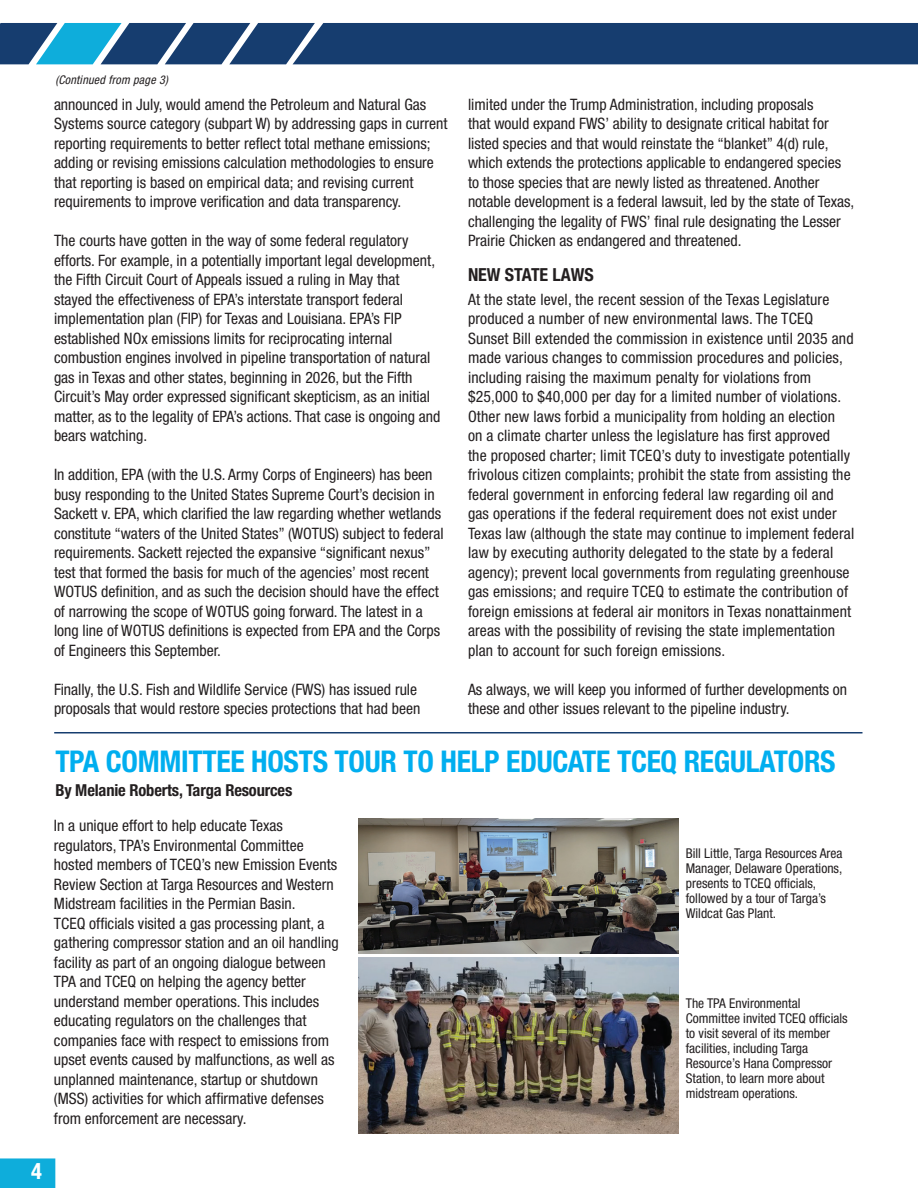
<style>
.page{position:relative;width:918px;height:1188px;background:#fff}
.page>*{position:absolute;margin:0;border:0;box-sizing:border-box;transform-origin:0 0}
.t1{font:700 condensed 30px "Helvetica Neue LT Std";letter-spacing:-.01em;color:#00aeef}
.t2{font:700 condensed 22.5px "Helvetica Neue LT Std";color:#fff}
.t3{font:700 condensed 18px "Helvetica Neue LT Std";color:#231f20}
.t4{font:700 condensed 16.5px "Helvetica Neue LT Std";letter-spacing:-.01em;color:#231f20}
.t5{font:condensed 15.75px/19.5px "Helvetica Neue LT Std";color:#231f20}
.t6{font:condensed 13.5px/15px "Helvetica Neue LT Std";color:#231f20}
.t7{font:italic condensed 12px "Helvetica Neue LT Std";letter-spacing:.02em;color:#231f20}
</style>
<div class="page">
<svg style="left:0;top:23px;width:918px;height:41px;background:#1f4b7b"></svg>
<div style="left:1px;top:1159px;width:54px;height:28px;background:#0eaddb"></div>
<div style="left:0;top:1158px;width:55px;height:30px;border:2px solid #0eaddb"></div>
<hr style="left:54px;top:732px;width:808px;height:2px;background:#163d6f">
<img style="left:359px;top:958px;width:319px;height:176px">
<img style="left:359px;top:818px;width:319px;height:135px">
<p class="t7" style="left:55px;top:73px;width:114px">(Continued from page 3)</p>
<p class="t5" style="left:54px;top:95px;width:395px">announced in July, would amend the Petroleum and Natural Gas Systems source category (subpart W) by addressing gaps in current reporting requirements to better reflect total methane emissions; adding or revising emissions calculation methodologies to ensure that reporting is based on empirical data; and revising current requirements to improve verification and data transparency.</p>
<p class="t5" style="left:54px;top:231px;width:388px">The courts have gotten in the way of some federal regulatory efforts. For example, in a potentially important legal development, the Fifth Circuit Court of Appeals issued a ruling in May that stayed the effectiveness of EPA’s interstate transport federal implementation plan (FIP) for Texas and Louisiana. EPA’s FIP established NOx emissions limits for reciprocating internal combustion engines involved in pipeline transportation of natural gas in Texas and other states, beginning in 2026, but the Fifth Circuit’s May order expressed significant skepticism, as an initial matter, as to the legality of EPA’s actions. That case is ongoing and bears watching.</p>
<p class="t5" style="left:54px;top:465px;width:391px">In addition, EPA (with the U.S. Army Corps of Engineers) has been busy responding to the United States Supreme Court’s decision in Sackett v. EPA, which clarified the law regarding whether wetlands constitute “waters of the United States” (WOTUS) subject to federal requirements. Sackett rejected the expansive “significant nexus” test that formed the basis for much of the agencies’ most recent WOTUS definition, and as such the decision should have the effect of narrowing the scope of WOTUS going forward. The latest in a long line of WOTUS definitions is expected from EPA and the Corps of Engineers this September.</p>
<p class="t5" style="left:54px;top:679px;width:368px">Finally, the U.S. Fish and Wildlife Service (FWS) has issued rule proposals that would restore species protections that had been</p>
<p class="t5" style="left:468px;top:94px;width:388px">limited under the Trump Administration, including proposals<br>that would expand FWS’ ability to designate critical habitat for listed species and that would reinstate the “blanket” 4(d) rule, which extends the protections applicable to endangered species to those species that are newly listed as threatened. Another notable development is a federal lawsuit, led by the state of Texas, challenging the legality of FWS’ final rule designating the Lesser Prairie Chicken as endangered and threatened.</p>
<p class="t3" style="left:468px;top:264px;width:127px">NEW STATE LAWS</p>
<p class="t5" style="left:468px;top:290px;width:388px">At the state level, the recent session of the Texas Legislature produced a number of new environmental laws. The TCEQ Sunset Bill extended the commission in existence until 2035 and made various changes to commission procedures and policies, including raising the maximum penalty for violations from $25,000 to $40,000 per day for a limited number of violations.<br>Other new laws forbid a municipality from holding an election<br>on a climate charter unless the legislature has first approved<br>the proposed charter; limit TCEQ’s duty to investigate potentially frivolous citizen complaints; prohibit the state from assisting the federal government in enforcing federal law regarding oil and gas operations if the federal requirement does not exist under Texas law (although the state may continue to implement federal law by executing authority delegated to the state by a federal agency); prevent local governments from regulating greenhouse gas emissions; and require TCEQ to estimate the contribution of foreign emissions at federal air monitors in Texas nonattainment areas with the possibility of revising the state implementation plan to account for such foreign emissions.</p>
<p class="t5" style="left:468px;top:679px;width:381px">As always, we will keep you informed of further developments on these and other issues relevant to the pipeline industry.</p>
<h1 class="t1" style="left:55px;top:743px;width:782px">TPA COMMITTEE HOSTS TOUR TO HELP EDUCATE TCEQ REGULATORS</h1>
<p class="t4" style="left:55px;top:780px;width:239px">By Melanie Roberts, Targa Resources</p>
<p class="t5" style="left:54px;top:816px;width:286px">In a unique effort to help educate Texas regulators, TPA’s Environmental Committee hosted members of TCEQ’s new Emission Events Review Section at Targa Resources and Western Midstream facilities in the Permian Basin.<br>TCEQ officials visited a gas processing plant, a gathering compressor station and an oil handling facility as part of an ongoing dialogue between TPA and TCEQ on helping the agency better understand member operations. This includes educating regulators on the challenges that companies face with respect to emissions from upset events caused by malfunctions, as well as unplanned maintenance, startup or shutdown (MSS) activities for which affirmative defenses from enforcement are necessary.</p>
<p class="t6" style="left:686px;top:846px;width:158px">Bill Little, Targa Resources Area<br>Manager, Delaware Operations, presents to TCEQ officials, followed by a tour of Targa’s<br>Wildcat Gas Plant.</p>
<p class="t6" style="left:686px;top:996px;width:163px">The TPA Environmental<br>Committee invited TCEQ officials to visit several of its member facilities, including Targa<br>Resource’s Hana Compressor<br>Station, to learn more about midstream operations.</p>
<h2 class="t2" style="left:31px;top:1157px;width:12px">4</h2>
</div>
